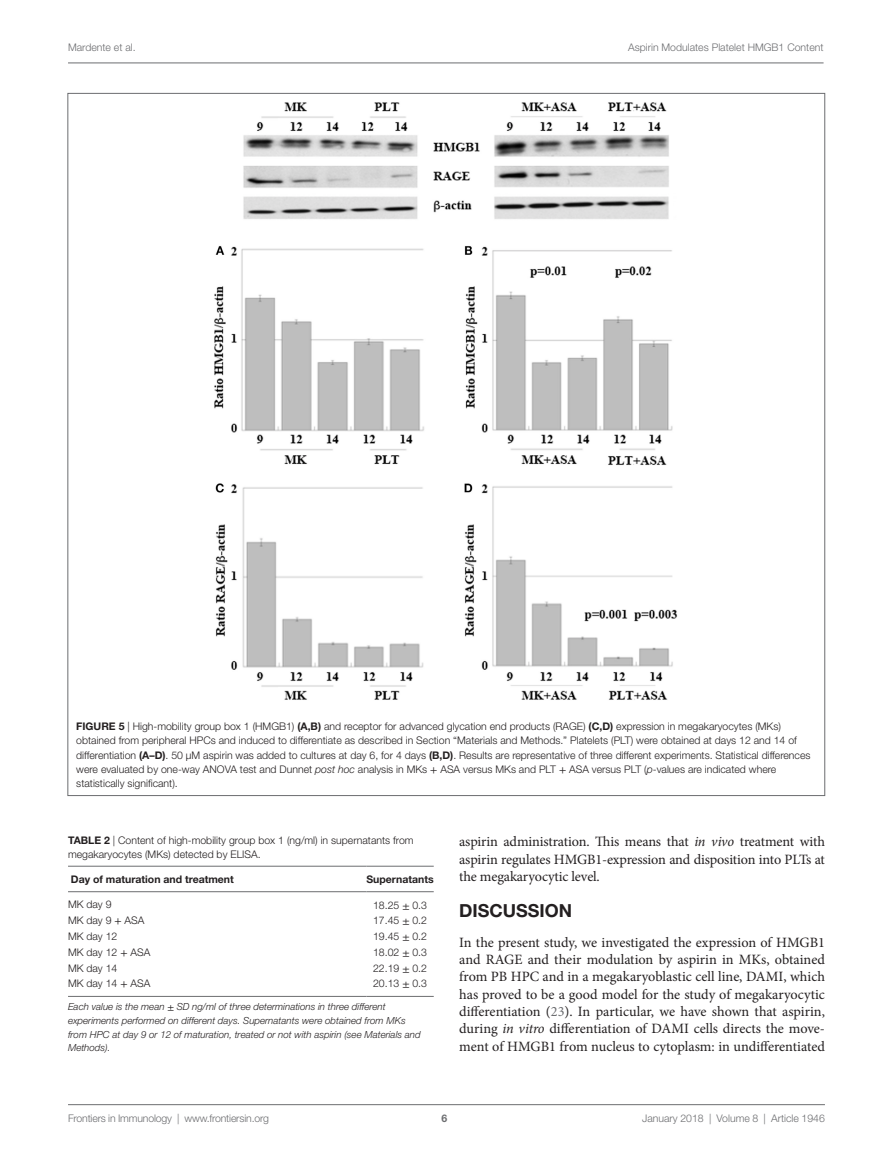
<style>
.page{position:relative;width:893px;height:1170px;background:#fff}
.page>*{position:absolute;margin:0;border:0;box-sizing:border-box;transform-origin:0 0}
.t1{font:700 18px "Helvetica Neue LT Std";color:#231f20}
.t2{font:14.25px/17.2px "Minion Pro";letter-spacing:-.01em;color:#231f20;text-align:justify}
.t3{font:300 10.5px/14.2px "Helvetica Neue LT Std";color:#231f20}
.t4{font:300 10.5px "Helvetica Neue LT Std";color:#6c6d70}
.t5{font:700 10.5px "Helvetica Neue LT Std";color:#231f20}
.t6{font:700 10.5px "Helvetica Neue LT Std";color:#6c6d70}
.t7{font:italic 300 9.75px/13.5px "Helvetica Neue LT Std";color:#231f20}
.s1{font-weight:700}
.s2{font-style:italic}
.s3{font-family:"STIX General";font-weight:400}
.s4{font-family:"STIX General";font-weight:400;font-style:normal}
.s5{color:#6c6d70}
</style>
<div class="page">
<img style="left:214px;top:102px;width:464px;height:598px">
<hr style="left:68px;top:63px;width:756px;height:1px;background:#6c6d70">
<hr style="left:68px;top:1104px;width:757px;height:1px;background:#6c6d70">
<hr style="left:68px;top:865px;width:298px;height:1px;background:#6c6d70">
<hr style="left:68px;top:891px;width:298px;height:1px;background:#6c6d70">
<hr style="left:366px;top:865px;width:68px;height:1px;background:#6c6d70">
<hr style="left:366px;top:891px;width:68px;height:1px;background:#6c6d70">
<hr style="left:68px;top:996px;width:298px;height:1px;background:#6c6d70">
<hr style="left:366px;top:996px;width:68px;height:1px;background:#6c6d70">
<p class="t4" style="left:68px;top:41px;width:69px">Mardente et al.</p>
<p class="t4" style="left:628px;top:41px;width:197px">Aspirin Modulates Platelet HMGB1 Content</p>
<p class="t3" style="left:76px;top:719px;width:736px"><span class="s1">Figure 5</span> | High-mobility group box 1 (HMGB1) <span class="s1">(A,B)</span> and receptor for advanced glycation end products (RAGE) <span class="s1">(C,D)</span> expression in megakaryocytes (MKs) obtained from peripheral HPCs and induced to differentiate as described in Section “Materials and Methods.” Platelets (PLT) were obtained at days 12 and 14 of differentiation <span class="s1">(A–D)</span>. 50 µM aspirin was added to cultures at day 6, for 4 days <span class="s1">(B,D)</span>. Results are representative of three different experiments. Statistical differences were evaluated by one-way ANOVA test and Dunnet <span class="s2">post hoc</span> analysis in MKs <span class="s3">+</span> ASA versus MKs and PLT <span class="s3">+</span> ASA versus PLT (<span class="s2">p</span>-values are indicated where statistically significant).</p>
<p class="t3" style="left:68px;top:832px;width:347px"><span class="s1">Table 2</span> | Content of high-mobility group box 1 (ng/ml) in supernatants from megakaryocytes (MKs) detected by ELISA.</p>
<p class="t5" style="left:71px;top:872px;width:164px">Day of maturation and treatment</p>
<p class="t5" style="left:366px;top:872px;width:69px">Supernatants</p>
<p class="t3" style="left:68px;top:897px;width:45px">MK day 9</p>
<p class="t3" style="left:373px;top:897px;width:55px">18.25 <span class="s3">±</span> 0.3</p>
<p class="t3" style="left:68px;top:913px;width:78px">MK day 9 <span class="s3">+</span> ASA</p>
<p class="t3" style="left:373px;top:913px;width:55px">17.45 <span class="s3">±</span> 0.2</p>
<p class="t3" style="left:68px;top:928px;width:51px">MK day 12</p>
<p class="t3" style="left:373px;top:928px;width:55px">19.45 <span class="s3">±</span> 0.2</p>
<p class="t3" style="left:68px;top:944px;width:84px">MK day 12 <span class="s3">+</span> ASA</p>
<p class="t3" style="left:373px;top:944px;width:55px">18.02 <span class="s3">±</span> 0.3</p>
<p class="t3" style="left:68px;top:960px;width:51px">MK day 14</p>
<p class="t3" style="left:373px;top:960px;width:55px">22.19 <span class="s3">±</span> 0.2</p>
<p class="t3" style="left:68px;top:976px;width:84px">MK day 14 <span class="s3">+</span> ASA</p>
<p class="t3" style="left:373px;top:976px;width:55px">20.13 <span class="s3">±</span> 0.3</p>
<p class="t7" style="left:68px;top:1000px;width:354px">Each value is the mean <span class="s4">±</span> SD ng/ml of three determinations in three different experiments performed on different days. Supernatants were obtained from MKs from HPC at day 9 or 12 of maturation, treated or not with aspirin (see Materials and Methods).</p>
<h2 class="t2" style="left:459px;top:833px;width:367px">aspirin administration. This means that <span class="s2">in vivo</span> treatment with aspirin regulates HMGB1-expression and disposition into PLTs at the megakaryocytic level.</h2>
<h1 class="t1" style="left:459px;top:899px;width:112px">DISCUSSION</h1>
<p class="t2" style="left:459px;top:933px;width:367px">In the present study, we investigated the expression of HMGB1 and RAGE and their modulation by aspirin in MKs, obtained from PB HPC and in a megakaryoblastic cell line, DAMI, which has proved to be a good model for the study of megakaryocytic differentiation (<span class="s5">23</span>). In particular, we have shown that aspirin, during <span class="s2">in vitro</span> differentiation of DAMI cells directs the move&shy;ment of HMGB1 from nucleus to cytoplasm: in undifferentiated</p>
<p class="t4" style="left:68px;top:1111px;width:203px">Frontiers in Immunology | www.frontiersin.org</p>
<p class="t4" style="left:642px;top:1111px;width:184px">January 2018 | Volume 8 | Article 1946</p>
<p class="t6" style="left:441px;top:1111px;width:7px">6</p>
</div>
